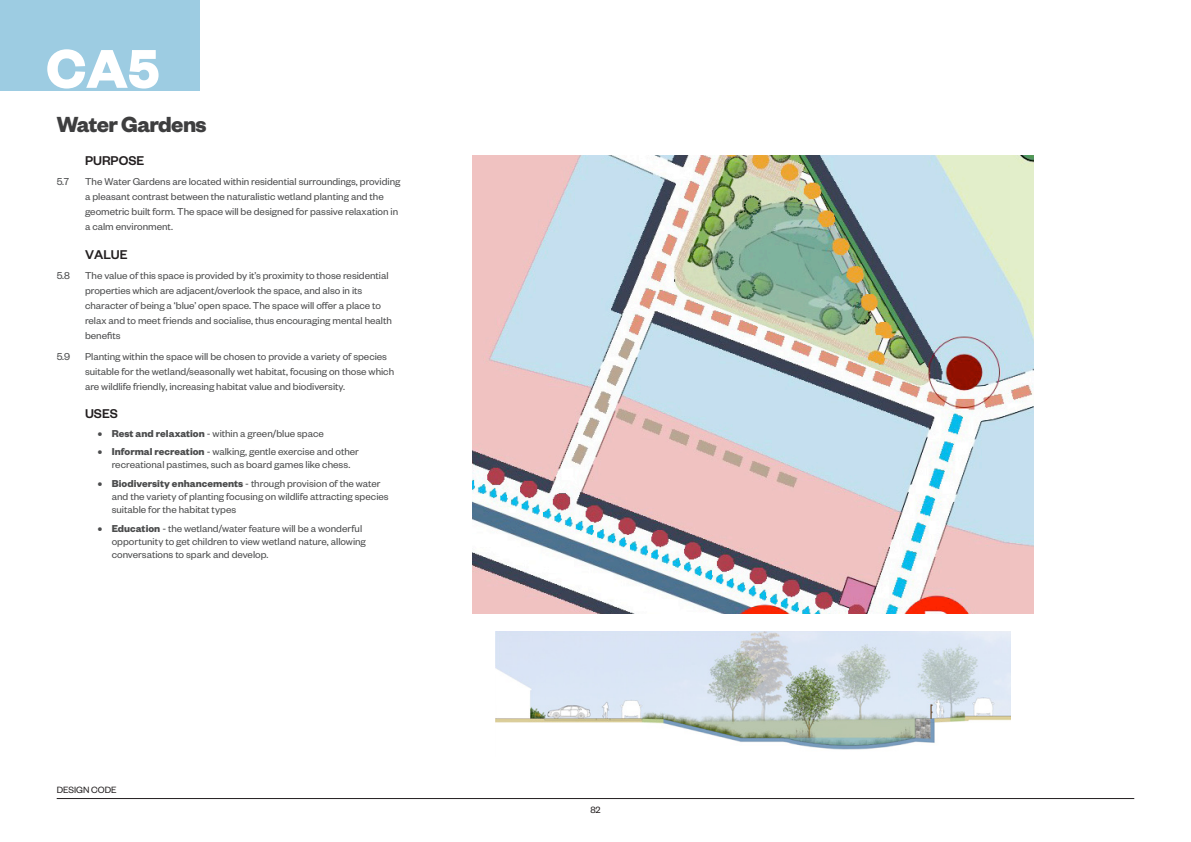
<style>
.page{position:relative;width:1191px;height:842px;background:#fff}
.page>*{position:absolute;margin:0;border:0;box-sizing:border-box;transform-origin:0 0}
.Paragraph_Header{font:700 60px "Founders Grotesk";color:#fff}
.Headings{font:700 24px "Founders Grotesk";letter-spacing:-.025em;color:#3e3e3f}
.Paragraph_Header-2{font:500 14px "Founders Grotesk";color:#231f20}
.t1{font:11px/15px "Founders Grotesk";color:#4b4c4d}
.PageNumbers{font:10px "Founders Grotesk";color:#231f20}
.s1{font-weight:700}
</style>
<div class="page">
<div style="left:0;top:0;width:200px;height:91px;background:#9dcce2"></div>
<img style="left:495px;top:632px;width:515px;height:118px">
<img style="left:472px;top:156px;width:561px;height:458px">
<hr style="left:57px;top:798px;width:1077px;height:1px;background:#231f20">
<p class="Paragraph_Header" style="left:46px;top:30px;width:115px">CA5</p>
<p class="Headings" style="left:57px;top:109px;width:151px">Water Gardens</p>
<p class="Paragraph_Header-2" style="left:85px;top:152px;width:61px">PURPOSE</p>
<p class="t1" style="left:57px;top:174px;width:14px">5.7</p>
<p class="t1" style="left:85px;top:174px;width:317px">The Water Gardens are located within residential surroundings, providing a pleasant contrast between the naturalistic wetland planting and the geometric built form. The space will be designed for passive relaxation in a calm environment.</p>
<p class="Paragraph_Header-2" style="left:85px;top:245px;width:44px">VALUE</p>
<p class="t1" style="left:57px;top:268px;width:15px">5.8</p>
<p class="t1" style="left:85px;top:268px;width:308px">The value of this space is provided by it’s proximity to those residential properties which are adjacent/overlook the space, and also in its character of being a ‘blue’ open space. The space will offer a place to relax and to meet friends and socialise, thus encouraging mental health benefits</p>
<p class="t1" style="left:57px;top:348px;width:15px">5.9</p>
<p class="t1" style="left:85px;top:348px;width:310px">Planting within the space will be chosen to provide a variety of species suitable for the wetland/seasonally wet habitat, focusing on those which are wildlife friendly, increasing habitat value and biodiversity.</p>
<p class="Paragraph_Header-2" style="left:85px;top:405px;width:35px">USES</p>
<p class="t1" style="left:98px;top:425px;width:228px"><span class="s1">• Rest and relaxation</span> - within a green/blue space</p>
<p class="t1" style="left:98px;top:445px;width:263px;line-height:13px;text-align:center"><span class="s1">• Informal recreation</span> - walking, gentle exercise and other recreational pastimes, such as board games like chess.</p>
<p class="t1" style="left:112px;top:476px;width:278px;line-height:13px;text-indent:-14px"><span class="s1">• Biodiversity enhancements</span> - through provision of the water and the variety of planting focusing on wildlife attracting species suitable for the habitat types</p>
<p class="t1" style="left:112px;top:521px;width:256px;line-height:13px;text-indent:-14px"><span class="s1">• Education</span> - the wetland/water feature will be a wonderful opportunity to get children to view wetland nature, allowing conversations to spark and develop.</p>
<p class="PageNumbers" style="left:57px;top:783px;width:62px">DESIGN CODE</p>
<p class="PageNumbers" style="left:590px;top:803px;width:12px">82</p>
</div>
